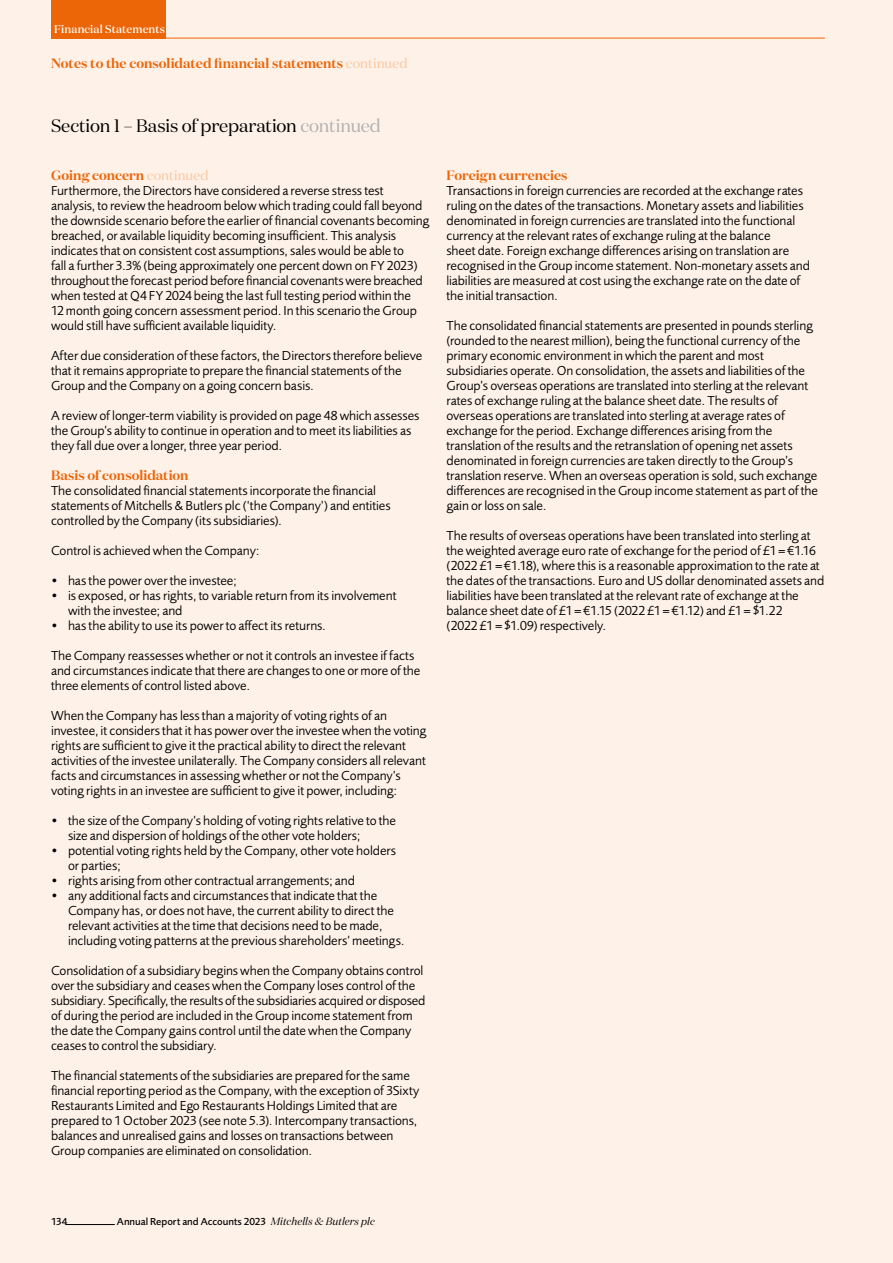
<style>
.page{position:relative;width:893px;height:1263px;background:#fef1e8}
.page>*{position:absolute;margin:0;border:0;box-sizing:border-box;transform-origin:0 0}
.t1{font:18px "Domaine Display";letter-spacing:-.005em;color:#000}
.t2{font:13.5px/15px "Foundry Sans";letter-spacing:-.01em;color:#000}
.t3{font:600 13.5px "Domaine Display";color:#ec6608}
.t4{font:500 11.25px "Domaine Display";letter-spacing:.01em;color:#fff}
.t5{font:500 10.5px "Foundry Sans";letter-spacing:-.005em;color:#000}
.s1{font-weight:400;color:#fac79f}
.s2{color:#b3b2b2}
.s3{font-family:"Domaine Display";font-weight:400;font-style:italic}
</style>
<div class="page">
<hr style="left:66px;top:1224px;width:49px;height:1px;background:#000">
<hr style="left:51px;top:38px;width:774px;height:1px;background:#ec6608">
<div style="left:51px;top:0;width:115px;height:38px;background:#ec6608"></div>
<p class="t4" style="left:54px;top:22px;width:112px">Financial Statements</p>
<p class="t3" style="left:51px;top:55px;width:358px">Notes to the consolidated financial statements <span class="s1">continued</span></p>
<h1 class="t1" style="left:51px;top:114px;width:331px">Section 1 – Basis of preparation <span class="s2">continued</span></h1>
<p class="t3" style="left:51px;top:166px;width:159px">Going concern <span class="s1">continued</span></p>
<p class="t2" style="left:51px;top:183px;width:380px">Furthermore, the Directors have considered a reverse stress test analysis, to review the headroom below which trading could fall beyond the downside scenario before the earlier of financial covenants becoming breached, or available liquidity becoming insufficient. This analysis indicates that on consistent cost assumptions, sales would be able to<br>fall a further 3.3% (being approximately one percent down on FY 2023) throughout the forecast period before financial covenants were breached when tested at Q4 FY 2024 being the last full testing period within the<br>12 month going concern assessment period. In this scenario the Group would still have sufficient available liquidity.</p>
<p class="t2" style="left:51px;top:348px;width:373px">After due consideration of these factors, the Directors therefore believe that it remains appropriate to prepare the financial statements of the<br>Group and the Company on a going concern basis.</p>
<p class="t2" style="left:51px;top:408px;width:370px">A review of longer-term viability is provided on page 48 which assesses the Group’s ability to continue in operation and to meet its liabilities as they fall due over a longer, three year period.</p>
<p class="t3" style="left:51px;top:466px;width:139px">Basis of consolidation</p>
<p class="t2" style="left:51px;top:483px;width:341px">The consolidated financial statements incorporate the financial statements of Mitchells &amp; Butlers plc (‘the Company’) and entities controlled by the Company (its subsidiaries).</p>
<p class="t2" style="left:51px;top:543px;width:210px">Control is achieved when the Company:</p>
<p class="t2" style="left:51px;top:573px;width:187px">• has the power over the investee;</p>
<p class="t2" style="left:68px;top:588px;width:330px;text-indent:-17px">• is exposed, or has rights, to variable return from its involvement with the investee; and</p>
<p class="t2" style="left:51px;top:618px;width:277px">• has the ability to use its power to affect its returns.</p>
<p class="t2" style="left:51px;top:648px;width:371px">The Company reassesses whether or not it controls an investee if facts and circumstances indicate that there are changes to one or more of the three elements of control listed above.</p>
<p class="t2" style="left:51px;top:708px;width:377px">When the Company has less than a majority of voting rights of an investee, it considers that it has power over the investee when the voting rights are sufficient to give it the practical ability to direct the relevant activities of the investee unilaterally. The Company considers all relevant facts and circumstances in assessing whether or not the Company’s voting rights in an investee are sufficient to give it power, including:</p>
<p class="t2" style="left:68px;top:813px;width:329px;text-indent:-17px">• the size of the Company’s holding of voting rights relative to the size and dispersion of holdings of the other vote holders;</p>
<p class="t2" style="left:68px;top:843px;width:330px;text-indent:-17px">• potential voting rights held by the Company, other vote holders or parties;</p>
<p class="t2" style="left:51px;top:873px;width:305px">• rights arising from other contractual arrangements; and</p>
<p class="t2" style="left:68px;top:888px;width:338px;text-indent:-17px">• any additional facts and circumstances that indicate that the Company has, or does not have, the current ability to direct the relevant activities at the time that decisions need to be made, including voting patterns at the previous shareholders’ meetings.</p>
<p class="t2" style="left:51px;top:963px;width:376px">Consolidation of a subsidiary begins when the Company obtains control over the subsidiary and ceases when the Company loses control of the subsidiary. Specifically, the results of the subsidiaries acquired or disposed of during the period are included in the Group income statement from the date the Company gains control until the date when the Company ceases to control the subsidiary.</p>
<p class="t2" style="left:51px;top:1068px;width:370px">The financial statements of the subsidiaries are prepared for the same financial reporting period as the Company, with the exception of 3Sixty Restaurants Limited and Ego Restaurants Holdings Limited that are prepared to 1 October 2023 (see note 5.3). Intercompany transactions, balances and unrealised gains and losses on transactions between Group companies are eliminated on consolidation.</p>
<p class="t3" style="left:446px;top:166px;width:123px">Foreign currencies</p>
<p class="t2" style="left:446px;top:183px;width:365px">Transactions in foreign currencies are recorded at the exchange rates ruling on the dates of the transactions. Monetary assets and liabilities denominated in foreign currencies are translated into the functional currency at the relevant rates of exchange ruling at the balance<br>sheet date. Foreign exchange differences arising on translation are recognised in the Group income statement. Non-monetary assets and liabilities are measured at cost using the exchange rate on the date of the initial transaction.</p>
<p class="t2" style="left:446px;top:318px;width:373px">The consolidated financial statements are presented in pounds sterling (rounded to the nearest million), being the functional currency of the primary economic environment in which the parent and most subsidiaries operate. On consolidation, the assets and liabilities of the Group’s overseas operations are translated into sterling at the relevant rates of exchange ruling at the balance sheet date. The results of overseas operations are translated into sterling at average rates of exchange for the period. Exchange differences arising from the translation of the results and the retranslation of opening net assets denominated in foreign currencies are taken directly to the Group’s translation reserve. When an overseas operation is sold, such exchange differences are recognised in the Group income statement as part of the gain or loss on sale.</p>
<p class="t2" style="left:446px;top:528px;width:379px">The results of overseas operations have been translated into sterling at the weighted average euro rate of exchange for the period of £1 = €1.16 (2022 £1 = €1.18), where this is a reasonable approximation to the rate at the dates of the transactions. Euro and US dollar denominated assets and liabilities have been translated at the relevant rate of exchange at the balance sheet date of £1 = €1.15 (2022 £1 = €1.12) and £1 = $1.22<br>(2022 £1 = $1.09) respectively.</p>
<p class="t5" style="left:51px;top:1215px;width:18px">134</p>
<p class="t5" style="left:117px;top:1215px;width:259px">Annual Report and Accounts 2023 <span class="s3">Mitchells &amp; Butlers plc</span></p>
</div>
